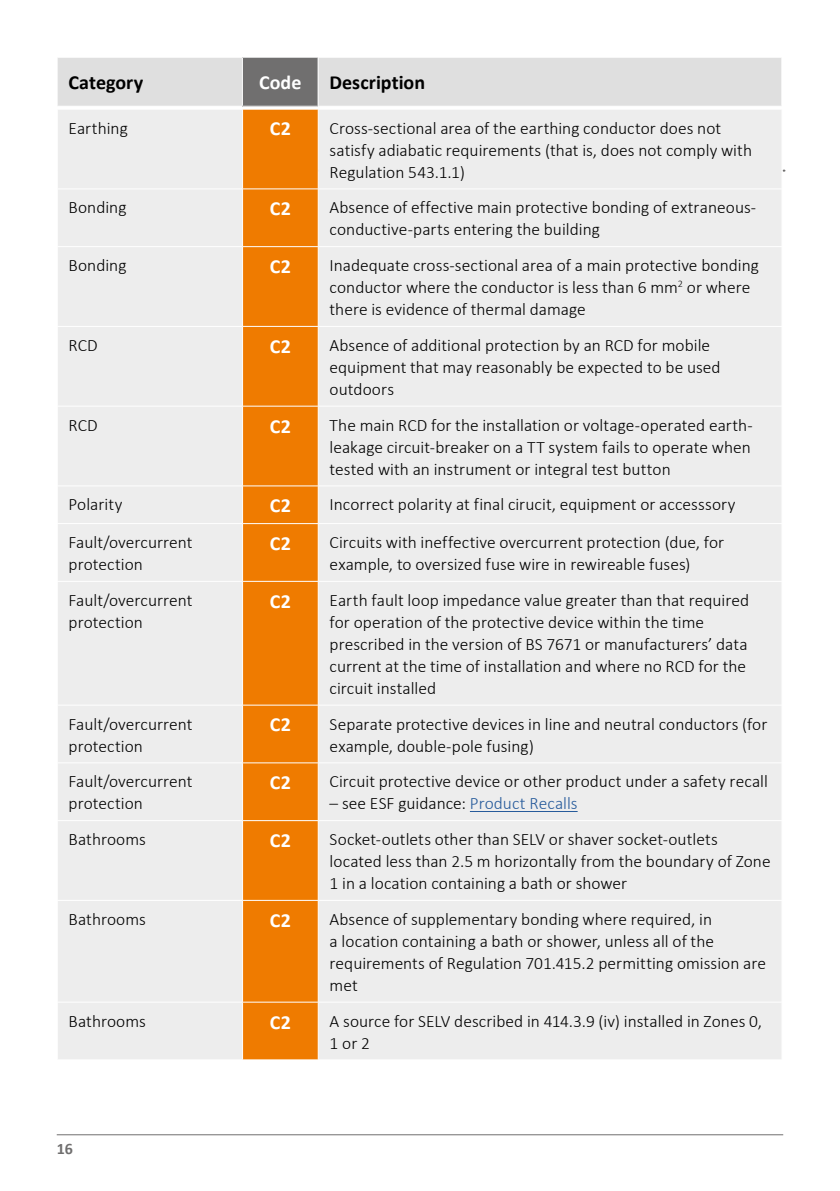
<style>
.page{position:relative;width:840px;height:1191px;background:#fff}
.page>*{position:absolute;margin:0;border:0;box-sizing:border-box;transform-origin:0 0}
.t1{font:700 20px "Calibri";letter-spacing:.01em;color:#fff}
.t2{font:700 20px "Calibri";color:#000}
.t3{font:300 17.4px/22px "Calibri";color:#000}
.t4{font:700 16px "Calibri";color:#706f6f}
.s1{color:#275b9b}
</style>
<div class="page">
<hr style="left:57px;top:1134px;width:725px;height:1px;background:#706f6f">
<div style="left:58px;top:110px;width:723px;height:949px;background:#ededed"></div>
<div style="left:243px;top:110px;width:75px;height:949px;background:#ef7b00"></div>
<hr style="left:242px;top:109px;width:1px;height:80px;background:#fff">
<hr style="left:318px;top:109px;width:1px;height:80px;background:#fff">
<hr style="left:57px;top:188px;width:185px;height:1px;background:#fff">
<hr style="left:242px;top:188px;width:76px;height:1px;background:#fff">
<hr style="left:242px;top:189px;width:1px;height:57px;background:#fff">
<hr style="left:318px;top:188px;width:463px;height:1px;background:#fff">
<hr style="left:318px;top:189px;width:1px;height:57px;background:#fff">
<hr style="left:57px;top:246px;width:185px;height:1px;background:#fff">
<hr style="left:242px;top:246px;width:76px;height:1px;background:#fff">
<hr style="left:242px;top:247px;width:1px;height:79px;background:#fff">
<hr style="left:318px;top:246px;width:463px;height:1px;background:#fff">
<hr style="left:318px;top:247px;width:1px;height:79px;background:#fff">
<hr style="left:57px;top:326px;width:185px;height:1px;background:#fff">
<hr style="left:242px;top:326px;width:76px;height:1px;background:#fff">
<hr style="left:242px;top:327px;width:1px;height:79px;background:#fff">
<hr style="left:318px;top:326px;width:463px;height:1px;background:#fff">
<hr style="left:318px;top:327px;width:1px;height:79px;background:#fff">
<hr style="left:57px;top:406px;width:185px;height:1px;background:#fff">
<hr style="left:242px;top:406px;width:76px;height:1px;background:#fff">
<hr style="left:242px;top:406px;width:1px;height:79px;background:#fff">
<hr style="left:318px;top:406px;width:463px;height:1px;background:#fff">
<hr style="left:318px;top:406px;width:1px;height:79px;background:#fff">
<hr style="left:57px;top:485px;width:185px;height:1px;background:#fff">
<hr style="left:242px;top:485px;width:76px;height:1px;background:#fff">
<hr style="left:242px;top:486px;width:1px;height:37px;background:#fff">
<hr style="left:318px;top:485px;width:463px;height:1px;background:#fff">
<hr style="left:318px;top:486px;width:1px;height:37px;background:#fff">
<hr style="left:57px;top:523px;width:185px;height:1px;background:#fff">
<hr style="left:242px;top:523px;width:76px;height:1px;background:#fff">
<hr style="left:242px;top:524px;width:1px;height:57px;background:#fff">
<hr style="left:318px;top:523px;width:463px;height:1px;background:#fff">
<hr style="left:318px;top:524px;width:1px;height:57px;background:#fff">
<hr style="left:57px;top:581px;width:185px;height:1px;background:#fff">
<hr style="left:242px;top:581px;width:76px;height:1px;background:#fff">
<hr style="left:242px;top:581px;width:1px;height:124px;background:#fff">
<hr style="left:318px;top:581px;width:463px;height:1px;background:#fff">
<hr style="left:318px;top:581px;width:1px;height:124px;background:#fff">
<hr style="left:57px;top:705px;width:185px;height:1px;background:#fff">
<hr style="left:242px;top:705px;width:76px;height:1px;background:#fff">
<hr style="left:242px;top:705px;width:1px;height:57px;background:#fff">
<hr style="left:318px;top:705px;width:463px;height:1px;background:#fff">
<hr style="left:318px;top:705px;width:1px;height:57px;background:#fff">
<hr style="left:57px;top:762px;width:185px;height:1px;background:#fff">
<hr style="left:242px;top:762px;width:76px;height:1px;background:#fff">
<hr style="left:242px;top:763px;width:1px;height:57px;background:#fff">
<hr style="left:318px;top:762px;width:463px;height:1px;background:#fff">
<hr style="left:318px;top:763px;width:1px;height:57px;background:#fff">
<hr style="left:57px;top:820px;width:185px;height:1px;background:#fff">
<hr style="left:242px;top:820px;width:76px;height:1px;background:#fff">
<hr style="left:242px;top:821px;width:1px;height:79px;background:#fff">
<hr style="left:318px;top:820px;width:463px;height:1px;background:#fff">
<hr style="left:318px;top:821px;width:1px;height:79px;background:#fff">
<hr style="left:57px;top:900px;width:185px;height:1px;background:#fff">
<hr style="left:242px;top:900px;width:76px;height:1px;background:#fff">
<hr style="left:242px;top:900px;width:1px;height:102px;background:#fff">
<hr style="left:318px;top:900px;width:463px;height:1px;background:#fff">
<hr style="left:318px;top:900px;width:1px;height:102px;background:#fff">
<hr style="left:57px;top:1001px;width:185px;height:1px;background:#fff">
<hr style="left:242px;top:1001px;width:76px;height:1px;background:#fff">
<hr style="left:242px;top:1002px;width:1px;height:57px;background:#fff">
<hr style="left:318px;top:1001px;width:463px;height:1px;background:#fff">
<hr style="left:318px;top:1002px;width:1px;height:57px;background:#fff">
<hr style="left:469px;top:811px;width:108px;height:1px;background:#275b9b">
<div style="left:58px;top:58px;width:723px;height:48px;background:#dfdfdf"></div>
<div style="left:242px;top:57px;width:76px;height:49px;background:#706f6f"></div>
<hr style="left:242px;top:58px;width:1px;height:48px;background:#fff">
<hr style="left:317px;top:58px;width:1px;height:48px;background:#fff">
<hr style="left:242px;top:57px;width:76px;height:1px;background:#fff">
<p class="t2" style="left:68px;top:70px;width:76px">Category</p>
<p class="t1" style="left:259px;top:70px;width:44px">Code</p>
<p class="t2" style="left:329px;top:70px;width:97px">Description</p>
<p class="t3" style="left:69px;top:117px;width:61px">Earthing</p>
<p class="t1" style="left:270px;top:116px;width:22px">C2</p>
<p class="t3" style="left:329px;top:117px;width:424px">Cross-sectional area of the earthing conductor does not satisfy adiabatic requirements (that is, does not comply with<br>Regulation 543.1.1)</p>
<p class="t3" style="left:69px;top:196px;width:59px">Bonding</p>
<p class="t1" style="left:270px;top:196px;width:22px">C2</p>
<p class="t3" style="left:329px;top:196px;width:428px">Absence of effective main protective bonding of extraneous&shy;conductive-parts entering the building</p>
<p class="t3" style="left:69px;top:254px;width:59px">Bonding</p>
<p class="t1" style="left:270px;top:254px;width:22px">C2</p>
<p class="t3" style="left:329px;top:254px;width:430px">Inadequate cross-sectional area of a main protective bonding conductor where the conductor is less than 6 mm<sup>2</sup> or where there is evidence of thermal damage</p>
<p class="t3" style="left:69px;top:334px;width:31px">RCD</p>
<p class="t1" style="left:270px;top:334px;width:22px">C2</p>
<p class="t3" style="left:329px;top:334px;width:392px">Absence of additional protection by an RCD for mobile equipment that may reasonably be expected to be used outdoors</p>
<p class="t3" style="left:69px;top:413px;width:31px">RCD</p>
<p class="t1" style="left:270px;top:413px;width:22px">C2</p>
<p class="t3" style="left:329px;top:413px;width:424px">The main RCD for the installation or voltage-operated earth&shy;leakage circuit-breaker on a TT system fails to operate when tested with an instrument or integral test button</p>
<p class="t3" style="left:69px;top:493px;width:55px">Polarity</p>
<p class="t1" style="left:270px;top:493px;width:22px">C2</p>
<p class="t3" style="left:329px;top:493px;width:407px">Incorrect polarity at final cirucit, equipment or accesssory</p>
<p class="t3" style="left:69px;top:531px;width:125px">Fault/overcurrent protection</p>
<p class="t1" style="left:270px;top:531px;width:22px">C2</p>
<p class="t3" style="left:329px;top:531px;width:396px">Circuits with ineffective overcurrent protection (due, for example, to oversized fuse wire in rewireable fuses)</p>
<p class="t3" style="left:69px;top:589px;width:125px">Fault/overcurrent protection</p>
<p class="t1" style="left:270px;top:588px;width:22px">C2</p>
<p class="t3" style="left:329px;top:589px;width:421px">Earth fault loop impedance value greater than that required for operation of the protective device within the time prescribed in the version of BS 7671 or manufacturers’ data current at the time of installation and where no RCD for the circuit installed</p>
<p class="t3" style="left:69px;top:712px;width:125px">Fault/overcurrent protection</p>
<p class="t1" style="left:270px;top:712px;width:22px">C2</p>
<p class="t3" style="left:329px;top:712px;width:439px">Separate protective devices in line and neutral conductors (for example, double-pole fusing)</p>
<p class="t3" style="left:69px;top:770px;width:125px">Fault/overcurrent protection</p>
<p class="t1" style="left:270px;top:770px;width:22px">C2</p>
<p class="t3" style="left:329px;top:770px;width:439px">Circuit protective device or other product under a safety recall</p>
<p class="t3" style="left:329px;top:792px;width:249px">– see ESF guidance: <span class="s1">Product Recalls</span></p>
<p class="t3" style="left:69px;top:828px;width:79px">Bathrooms</p>
<p class="t1" style="left:270px;top:828px;width:22px">C2</p>
<p class="t3" style="left:329px;top:828px;width:442px">Socket-outlets other than SELV or shaver socket-outlets located less than 2.5 m horizontally from the boundary of Zone<br>1 in a location containing a bath or shower</p>
<p class="t3" style="left:69px;top:907px;width:79px">Bathrooms</p>
<p class="t1" style="left:270px;top:907px;width:22px">C2</p>
<p class="t3" style="left:329px;top:907px;width:437px">Absence of supplementary bonding where required, in<br>a location containing a bath or shower, unless all of the requirements of Regulation 701.415.2 permitting omission are met</p>
<p class="t3" style="left:69px;top:1009px;width:79px">Bathrooms</p>
<p class="t1" style="left:270px;top:1009px;width:22px">C2</p>
<p class="t3" style="left:329px;top:1009px;width:434px">A source for SELV described in 414.3.9 (iv) installed in Zones 0,<br>1 or 2</p>
<p class="t4" style="left:57px;top:1138px;width:18px">16</p>
</div>
